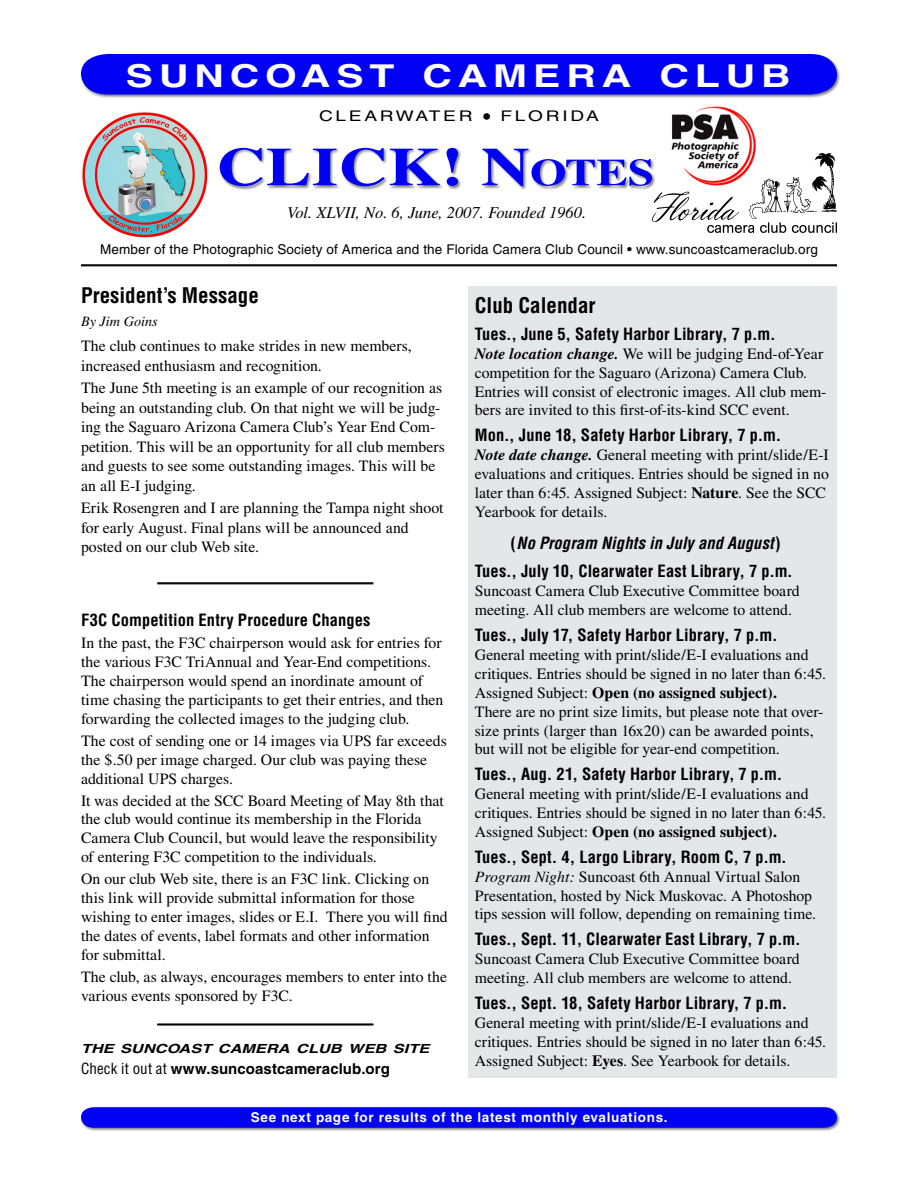
<style>
.page{position:relative;width:918px;height:1188px;background:#fff}
.page>*{position:absolute;margin:0;border:0;box-sizing:border-box;transform-origin:0 0}
.t1{font:700 31.5px "Helvetica";letter-spacing:.145em;color:#fff;scale:1.3 1}
.t2{font:700 condensed 21px "Helvetica";color:#000}
.t3{font:700 condensed 16.5px/28.8px "Helvetica";letter-spacing:.01em;color:#000}
.t4{font:italic 16.5px "Times";color:#000}
.t5{font:15.75px/18.9px "Times";color:#000}
.t6{font:700 15px "Helvetica";letter-spacing:.005em;color:#000}
.t7{font:14.7px "Helvetica";letter-spacing:.145em;color:#000;scale:1.3 1}
.t8{font:italic 14.25px "Times";color:#000}
.t9{font:13.5px "Helvetica";letter-spacing:.01em;color:#000}
.t10{font:700 13.5px "Helvetica";letter-spacing:.05em;color:#fff}
.t11{font:italic 700 12.6px "Helvetica";color:#000;scale:1.3 1}
.s1{font-size:21px}
.s2{font-weight:400;font-stretch:condensed}
.s3{font-weight:700;font-style:italic}
.s4{font-weight:700}
.s5{font-style:italic}
</style>
<div class="page">
<div style="left:80px;top:52px;width:762px;height:48px;background:#000;opacity:.5"></div>
<div style="left:81px;top:54px;width:756px;height:40px;background:#0000f4"></div>
<img style="left:652px;top:153px;width:185px;height:79px">
<div style="left:218px;top:146px;width:439px;height:45px;background:#000;opacity:.5"></div>
<svg style="left:220px;top:148px;width:432px;height:38px"></svg>
<hr style="left:81px;top:265px;width:756px;height:1px;background:#000">
<hr style="left:81px;top:266px;width:756px;height:1px;background:#000">
<img style="left:668px;top:106px;width:90px;height:80px">
<div style="left:80px;top:1106px;width:762px;height:27px;background:#000;opacity:.5"></div>
<svg style="left:81px;top:1107px;width:756px;height:21px;background:#0505f2"></svg>
<img style="left:82px;top:112px;width:126px;height:126px">
<div style="left:468px;top:286px;width:369px;height:792px;background:#e4e7e8"></div>
<hr style="left:157px;top:583px;width:216px;height:1px;background:#000">
<hr style="left:157px;top:584px;width:216px;height:1px;background:#000">
<hr style="left:157px;top:1024px;width:216px;height:1px;background:#000">
<hr style="left:157px;top:1025px;width:216px;height:1px;background:#000">
<h1 class="t1" style="left:126px;top:57px;width:513px">suncoast camera club</h1>
<p class="t7" style="left:319px;top:107px;width:217px">clearwater <span class="s1">•</span> florida</p>
<p class="t4" style="left:287px;top:204px;width:301px">Vol. XLVII, No. 6, June, 2007. Founded 1960.</p>
<p class="t9" style="left:100px;top:241px;width:719px">Member of the Photographic Society of America and the Florida Camera Club Council • www.suncoastcameraclub.org</p>
<h2 class="t2" style="left:81px;top:282px;width:179px">President’s Message</h2>
<p class="t8" style="left:81px;top:313px;width:78px">By Jim Goins</p>
<p class="t5" style="left:81px;top:336px;width:332px;line-height:19.5px">The club continues to make strides in new members, increased enthusiasm and recognition.</p>
<p class="t5" style="left:81px;top:378px;width:365px;line-height:19.5px">The June 5th meeting is an example of our recognition as being an outstanding club. On that night we will be judg&shy;ing the Saguaro Arizona Camera Club’s Year End Com&shy;petition. This will be an opportunity for all club members and guests to see some outstanding images. This will be an all E-I judging.</p>
<p class="t5" style="left:81px;top:498px;width:364px;line-height:19.5px">Erik Rosengren and I are planning the Tampa night shoot for early August. Final plans will be announced and posted on our club Web site.</p>
<p class="t3" style="left:81px;top:606px;width:291px">F3C Competition Entry Procedure Changes</p>
<p class="t5" style="left:81px;top:634px;width:364px">In the past, the F3C chairperson would ask for entries for the various F3C TriAnnual and Year-End competitions.<br>The chairperson would spend an inordinate amount of time chasing the participants to get their entries, and then forwarding the collected images to the judging club.</p>
<p class="t5" style="left:81px;top:731px;width:367px">The cost of sending one or 14 images via UPS far exceeds the $.50 per image charged. Our club was paying these additional UPS charges.</p>
<p class="t5" style="left:81px;top:791px;width:364px">It was decided at the SCC Board Meeting of May 8th that the club would continue its membership in the Florida Camera Club Council, but would leave the responsibility of entering F3C competition to the individuals.</p>
<p class="t5" style="left:81px;top:869px;width:368px">On our club Web site, there is an F3C link. Clicking on this link will provide submittal information for those wishing to enter images, slides or E.I. There you will find the dates of events, label formats and other information for submittal.</p>
<p class="t5" style="left:81px;top:967px;width:367px">The club, as always, encourages members to enter into the various events sponsored by F3C.</p>
<p class="t11" style="left:81px;top:1041px;width:269px">THE SUNCOAST CAMERA CLUB WEB SITE</p>
<p class="t6" style="left:81px;top:1060px;width:310px"><span class="s2">Check it out at</span> www.suncoastcameraclub.org</p>
<h2 class="t2" style="left:475px;top:293px;width:122px">Club Calendar</h2>
<p class="t3" style="left:475px;top:319px;width:302px">Tues., June 5, Safety Harbor Library, 7 p.m.</p>
<p class="t5" style="left:475px;top:344px;width:353px"><span class="s3">Note location change.</span> We will be judging End-of-Year competition for the Saguaro (Arizona) Camera Club.<br>Entries will consist of electronic images. All club mem&shy;bers are invited to this first-of-its-kind SCC event.</p>
<p class="t3" style="left:475px;top:421px;width:308px">Mon., June 18, Safety Harbor Library, 7 p.m.</p>
<p class="t5" style="left:475px;top:445px;width:356px"><span class="s3">Note date change.</span> General meeting with print/slide/E-I evaluations and critiques. Entries should be signed in no later than 6:45. Assigned Subject: <span class="s4">Nature</span>. See the SCC Yearbook for details.</p>
<p class="t3" style="left:475px;top:528px;width:319px;text-indent:36px">(<span class="s5">No Program Nights in July and August</span>)<br>Tues., July 10, Clearwater East Library, 7 p.m.</p>
<p class="t5" style="left:475px;top:582px;width:326px">Suncoast Camera Club Executive Committee board meeting. All club members are welcome to attend.</p>
<p class="t3" style="left:475px;top:621px;width:304px">Tues., July 17, Safety Harbor Library, 7 p.m.</p>
<p class="t5" style="left:475px;top:645px;width:353px">General meeting with print/slide/E-I evaluations and critiques. Entries should be signed in no later than 6:45.<br>Assigned Subject: <span class="s4">Open (no assigned subject).<br></span>There are no print size limits, but please note that over&shy;size prints (larger than 16x20) can be awarded points, but will not be eligible for year-end competition.</p>
<p class="t3" style="left:475px;top:760px;width:309px">Tues., Aug. 21, Safety Harbor Library, 7 p.m.</p>
<p class="t5" style="left:475px;top:784px;width:353px">General meeting with print/slide/E-I evaluations and critiques. Entries should be signed in no later than 6:45.<br>Assigned Subject: <span class="s4">Open (no assigned subject).</span></p>
<p class="t3" style="left:475px;top:842px;width:313px">Tues., Sept. 4, Largo Library, Room C, 7 p.m.</p>
<p class="t5" style="left:475px;top:867px;width:343px"><span class="s5">Program Night:</span> Suncoast 6th Annual Virtual Salon<br>Presentation, hosted by Nick Muskovac. A Photoshop tips session will follow, depending on remaining time.</p>
<p class="t3" style="left:475px;top:925px;width:327px">Tues., Sept. 11, Clearwater East Library, 7 p.m.</p>
<p class="t5" style="left:475px;top:949px;width:326px">Suncoast Camera Club Executive Committee board meeting. All club members are welcome to attend.</p>
<p class="t3" style="left:475px;top:988px;width:314px">Tues., Sept. 18, Safety Harbor Library, 7 p.m.</p>
<p class="t5" style="left:475px;top:1013px;width:353px">General meeting with print/slide/E-I evaluations and critiques. Entries should be signed in no later than 6:45.<br>Assigned Subject: <span class="s4">Eyes</span>. See Yearbook for details.</p>
<p class="t10" style="left:251px;top:1109px;width:418px">See next page for results of the latest monthly evaluations.</p>
</div>
